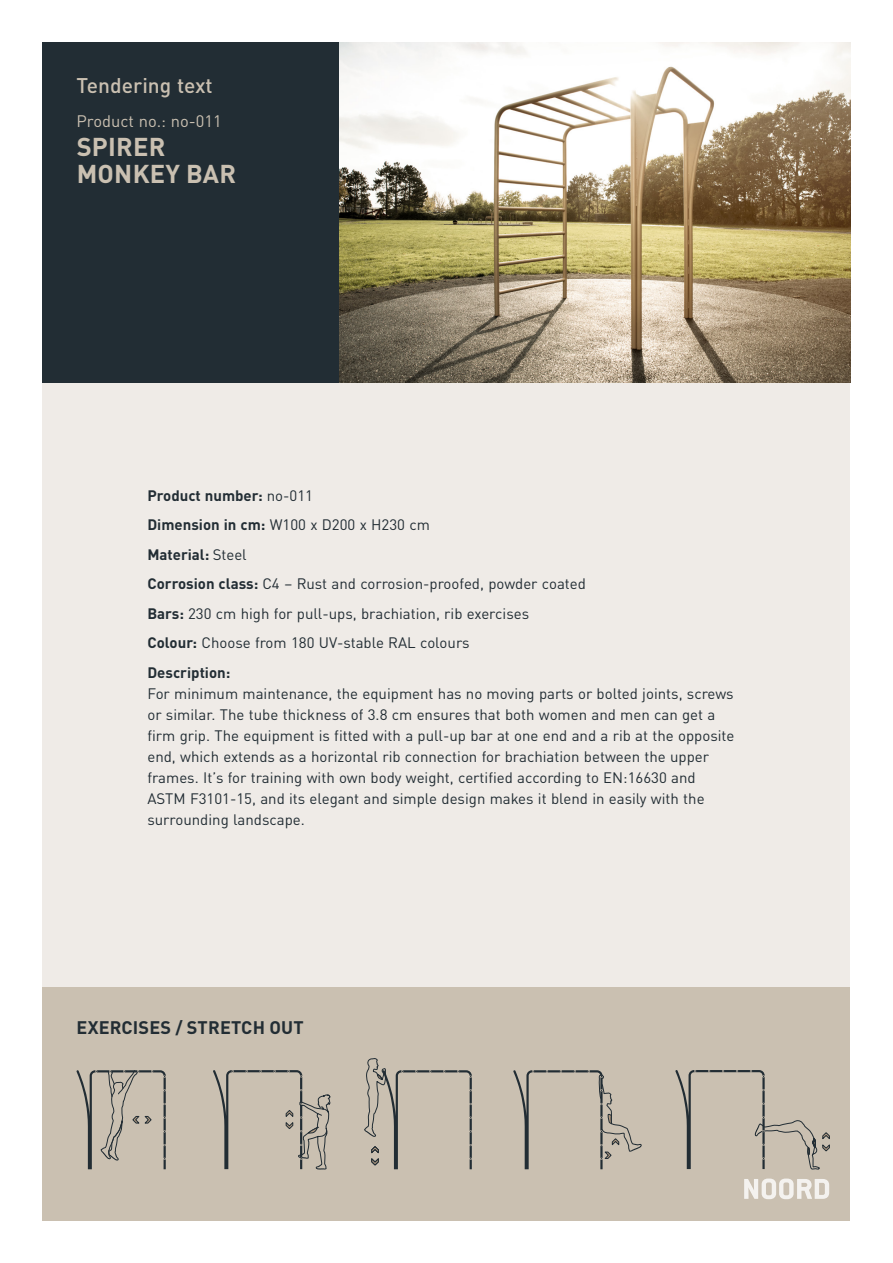
<style>
.page{position:relative;width:893px;height:1263px;background:#fff}
.page>*{position:absolute;margin:0;border:0;box-sizing:border-box;transform-origin:0 0}
.t1{font:700 25.5px/27px "DIN Pro";letter-spacing:.01em;color:#cac0b1}
.t2{font:500 21px "DIN Pro";color:#cac0b1}
.t3{font:700 18px "DIN Pro";letter-spacing:.01em;color:#222d34}
.t4{font:16.5px "DIN Pro";color:#cac0b1}
.t5{font:15px/29.5px "DIN Pro";color:#222d34}
.s1{font-weight:700}
</style>
<div class="page">
<div style="left:43px;top:383px;width:807px;height:837px;background:#efebe7"></div>
<div style="left:43px;top:43px;width:807px;height:340px;background:#222d34"></div>
<div style="left:43px;top:986px;width:807px;height:234px;background:#cac0b1"></div>
<img style="left:340px;top:43px;width:510px;height:340px">
<svg style="left:77px;top:1070px;width:89px;height:99px"></svg>
<svg style="left:213px;top:1070px;width:118px;height:100px"></svg>
<svg style="left:364px;top:1058px;width:108px;height:111px"></svg>
<svg style="left:513px;top:1070px;width:129px;height:99px"></svg>
<svg style="left:675px;top:1070px;width:155px;height:129px"></svg>
<h2 class="t2" style="left:77px;top:69px;width:138px">Tendering text</h2>
<p class="t4" style="left:77px;top:109px;width:147px">Product no.: no-011</p>
<h1 class="t1" style="left:77px;top:132px;width:161px">SPIRER<br>MONKEY BAR</h1>
<p class="t5" style="left:147px;top:479px;width:440px"><span class="s1">Product number:</span> no-011<br><span class="s1">Dimension in cm:</span> W100 x D200 x H230 cm<br><span class="s1">Material:</span> Steel<br><span class="s1">Corrosion class:</span> C4 – Rust and corrosion-proofed, powder coated <span class="s1">Bars:</span> 230 cm high for pull-ups, brachiation, rib exercises<br><span class="s1">Colour:</span> Choose from 180 UV-stable RAL colours<br><span class="s1">Description:</span></p>
<p class="t5" style="left:147px;top:682px;width:588px;line-height:21px">For minimum maintenance, the equipment has no moving parts or bolted joints, screws or similar. The tube thickness of 3.8 cm ensures that both women and men can get a firm grip. The equipment is fitted with a pull-up bar at one end and a rib at the opposite end, which extends as a horizontal rib connection for brachiation between the upper frames. It’s for training with own body weight, certified according to EN:16630 and ASTM F3101-15, and its elegant and simple design makes it blend in easily with the surrounding landscape.</p>
<p class="t3" style="left:77px;top:1014px;width:228px">EXERCISES / STRETCH OUT</p>
</div>
